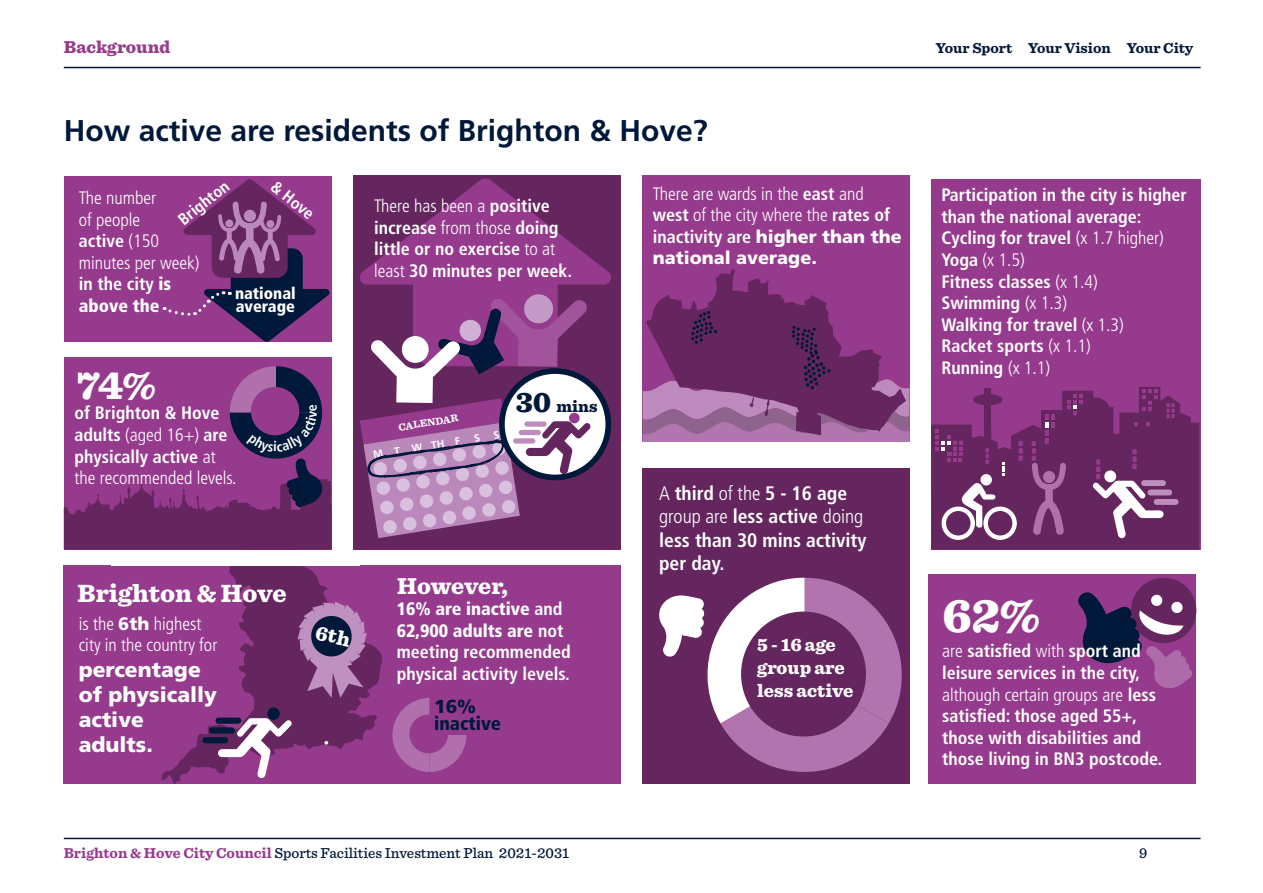
<style>
.page{position:relative;width:1263px;height:893px;background:#fff}
.page>*{position:absolute;margin:0;border:0;box-sizing:border-box;transform-origin:0 0}
.Body_Text_P{font:900 49.5px "Sentinel";color:#fff}
.Body_Text_P-2{font:900 40.95px "Sentinel";color:#fff}
.Sub_heads_H3{font:700 30px "Frutiger";color:#001839}
.Body_Text_P-3{font:900 26.1px "Sentinel";color:#fff}
.Body_Text_P-4{font:900 24px "Sentinel";letter-spacing:-.005em;color:#fff}
.Body_Text_P-5{font:900 21px/25.2px "Frutiger";color:#fff}
.Body_Text_P-6{font:700 condensed 19.5px/23.5px "Frutiger";color:#fff}
.Body_Text_P-7{font:900 18.9px/22.6px "Sentinel";color:#fff}
.Body_Text_P-8{font:900 condensed 18.9px/17.5px "Frutiger";color:#001839}
.Body_Text_P-9{font:700 condensed 18px/21.6px "Frutiger";color:#fff}
.Body_Text_P-10{font:300 condensed 18px/21.6px "Frutiger";color:#fff}
.t1{font:900 18px "Sentinel";color:#963a8d}
.Body_Text_P-11{font:900 16.8px "Sentinel";color:#001839}
.Body_Text_P-12{font:700 condensed 16.5px "Frutiger";color:#fff}
.Body_Text_P-13{font:900 condensed 16.35px/13.6px "Frutiger";color:#fff}
.t2{font:500 15px "Sentinel";color:#001839}
.t3{font:700 15px "Sentinel";color:#001839}
.Body_Text_P-14{font:700 10.5px "Sentinel";color:#fff}
.Body_Text_P-15{font:700 10.5px "Frutiger";color:#fff}
.s1{font-weight:700}
.s2{font-weight:900}
.s3{font-weight:300}
.s4{font-size:29.7px}
.s5{font-weight:900;font-stretch:normal}
.s6{font-stretch:normal}
.s7{font-weight:700;color:#963a8d}
</style>
<div class="page">
<hr style="left:64px;top:838px;width:1136px;height:1px;background:#001839">
<hr style="left:64px;top:67px;width:1136px;height:1px;background:#001839">
<div style="left:64px;top:566px;width:557px;height:218px;background:#963a8d"></div>
<div style="left:642px;top:175px;width:268px;height:271px;background:#963a8d"></div>
<div style="left:353px;top:176px;width:268px;height:374px;background:#65255e"></div>
<div style="left:642px;top:468px;width:268px;height:316px;background:#65255e"></div>
<div style="left:931px;top:179px;width:269px;height:371px;background:#963a8d"></div>
<div style="left:928px;top:574px;width:268px;height:210px;background:#963a8d"></div>
<div style="left:64px;top:357px;width:268px;height:193px;background:#963a8d"></div>
<div style="left:64px;top:176px;width:268px;height:166px;background:#963a8d"></div>
<svg style="left:164px;top:179px;width:165px;height:163px"></svg>
<svg style="left:392px;top:698px;width:74px;height:74px"></svg>
<div style="left:409px;top:714px;width:39px;height:39px;background:#963a8d;border-radius:50%"></div>
<svg style="left:161px;top:565px;width:221px;height:219px"></svg>
<svg style="left:218px;top:718px;width:74px;height:60px"></svg>
<div style="left:267px;top:707px;width:13px;height:13px;background:#001839;border-radius:50%"></div>
<div style="left:215px;top:718px;width:26px;height:6px;background:#001839;border-radius:3px"></div>
<div style="left:209px;top:727px;width:26px;height:6px;background:#001839;border-radius:3px"></div>
<div style="left:202px;top:737px;width:26px;height:6px;background:#001839;border-radius:3px"></div>
<svg style="left:324px;top:741px;width:4px;height:4px"></svg>
<div style="left:111px;top:550px;width:249px;height:16px;background:#fff"></div>
<svg style="left:360px;top:179px;width:251px;height:119px;fill:#963a8d"></svg>
<svg style="left:524px;top:294px;width:29px;height:29px"></svg>
<svg style="left:502px;top:371px;width:106px;height:106px"></svg>
<div style="left:499px;top:368px;width:112px;height:112px;border:6px solid #001839;border-radius:50%"></div>
<svg style="left:659px;top:578px;width:243px;height:194px"></svg>
<div style="left:629px;top:442px;width:284px;height:26px;background:#fff"></div>
<svg style="left:931px;top:387px;width:268px;height:163px"></svg>
<svg style="left:1078px;top:577px;width:119px;height:111px"></svg>
<svg style="left:643px;top:269px;width:266px;height:173px"></svg>
<svg style="left:64px;top:366px;width:268px;height:184px"></svg>
<svg style="left:297px;top:601px;width:70px;height:97px;background:#7d5485"></svg>
<svg style="left:360px;top:298px;width:231px;height:240px"></svg>
<p class="t1" style="left:64px;top:32px;width:108px">Background</p>
<p class="t3" style="left:936px;top:36px;width:259px">Your Sport Your Vision Your City</p>
<p class="Sub_heads_H3" style="left:64px;top:113px;width:646px">How active are residents of Brighton &amp; Hove?</p>
<p class="Body_Text_P-12" style="left:174px;top:214px;width:61px;rotate:-39deg">Brighton</p>
<p class="Body_Text_P-12" style="left:279px;top:177px;width:52px;rotate:39deg">&amp; Hove</p>
<p class="Body_Text_P-10" style="left:79px;top:187px;width:122px">The number<br>of people<br><span class="s1">active</span> (150 minutes per week) <span class="s1">in the city</span> <span class="s2">is above the</span></p>
<p class="Body_Text_P-13" style="left:235px;top:286px;width:62px">national average</p>
<p class="Body_Text_P-2" style="left:77px;top:353px;width:81px">74%</p>
<p class="Body_Text_P-9" style="left:74px;top:402px;width:164px">of Brighton &amp; Hove adults <span class="s3">(aged 16+)</span> are physically active <span class="s3">at the recommended levels.</span></p>
<p class="Body_Text_P-9" style="left:374px;top:195px;width:199px"><span class="s3">There has been a</span> positive increase <span class="s3">from those</span> doing little or no exercise <span class="s3">to at least</span> 30 minutes per week.</p>
<p class="Body_Text_P-14" style="left:397px;top:419px;width:62px;rotate:-9deg">CALENDAR</p>
<p class="Body_Text_P-15" style="left:372px;top:448px;width:89px;rotate:-9deg">MT WTHF</p>
<p class="Body_Text_P-11" style="left:516px;top:393px;width:83px"><span class="s4">30</span> mins</p>
<p class="Body_Text_P-3" style="left:78px;top:572px;width:211px">Brighton &amp; Hove</p>
<p class="Body_Text_P-4" style="left:397px;top:566px;width:112px">However,</p>
<p class="Body_Text_P-9" style="left:397px;top:598px;width:175px"><span class="s2">16% are inactive</span> and<br><span class="s2">62,900 adults are</span> not meeting recommended physical activity levels.</p>
<p class="Body_Text_P-10" style="left:79px;top:613px;width:140px">is the <span class="s5">6th</span> highest city in the country for</p>
<p class="Body_Text_P-5" style="left:79px;top:656px;width:140px">percentage of physically active adults.</p>
<p class="Body_Text_P-8" style="left:434px;top:697px;width:68px"><span class="s6">16% </span>inactive</p>
<p class="Body_Text_P-10" style="left:653px;top:183px;width:250px">There are wards in the <span class="s1">east</span> and <span class="s1">west</span> of the city where the <span class="s1">rates of inactivity are</span> <span class="s5">higher than the national average.</span></p>
<p class="Body_Text_P-9" style="left:941px;top:184px;width:247px">Participation in the city is higher than the national average:<br>Cycling for travel <span class="s3">(x 1.7 higher)<br></span>Yoga <span class="s3">(x 1.5)<br></span>Fitness classes <span class="s3">(x 1.4)<br></span>Swimming <span class="s3">(x 1.3)<br></span>Walking for travel <span class="s3">(x 1.3)<br></span>Racket sports <span class="s3">(x 1.1)<br></span>Running <span class="s3">(x 1.1)</span></p>
<p class="Body_Text_P-6" style="left:659px;top:481px;width:209px"><span class="s3">A</span> third <span class="s3">of the</span> 5 - 16 age <span class="s3">group are</span> less active <span class="s3">doing </span>less than 30 mins activity per day.</p>
<p class="Body_Text_P-7" style="left:757px;top:633px;width:98px">5 - 16 age group are less active</p>
<p class="Body_Text_P" style="left:942px;top:576px;width:99px">62%</p>
<p class="Body_Text_P-9" style="left:942px;top:640px;width:222px"><span class="s3">are</span> satisfied <span class="s3">with</span> sport and leisure services in the city, <span class="s3">although certain groups are</span> less satisfied: those aged 55+, those with disabilities and those living in BN3 postcode.</p>
<p class="t2" style="left:64px;top:842px;width:507px"><span class="s7">Brighton &amp; Hove City Council</span> Sports Facilities Investment Plan 2021-2031</p>
<p class="t2" style="left:1139px;top:842px;width:10px">9</p>
</div>
